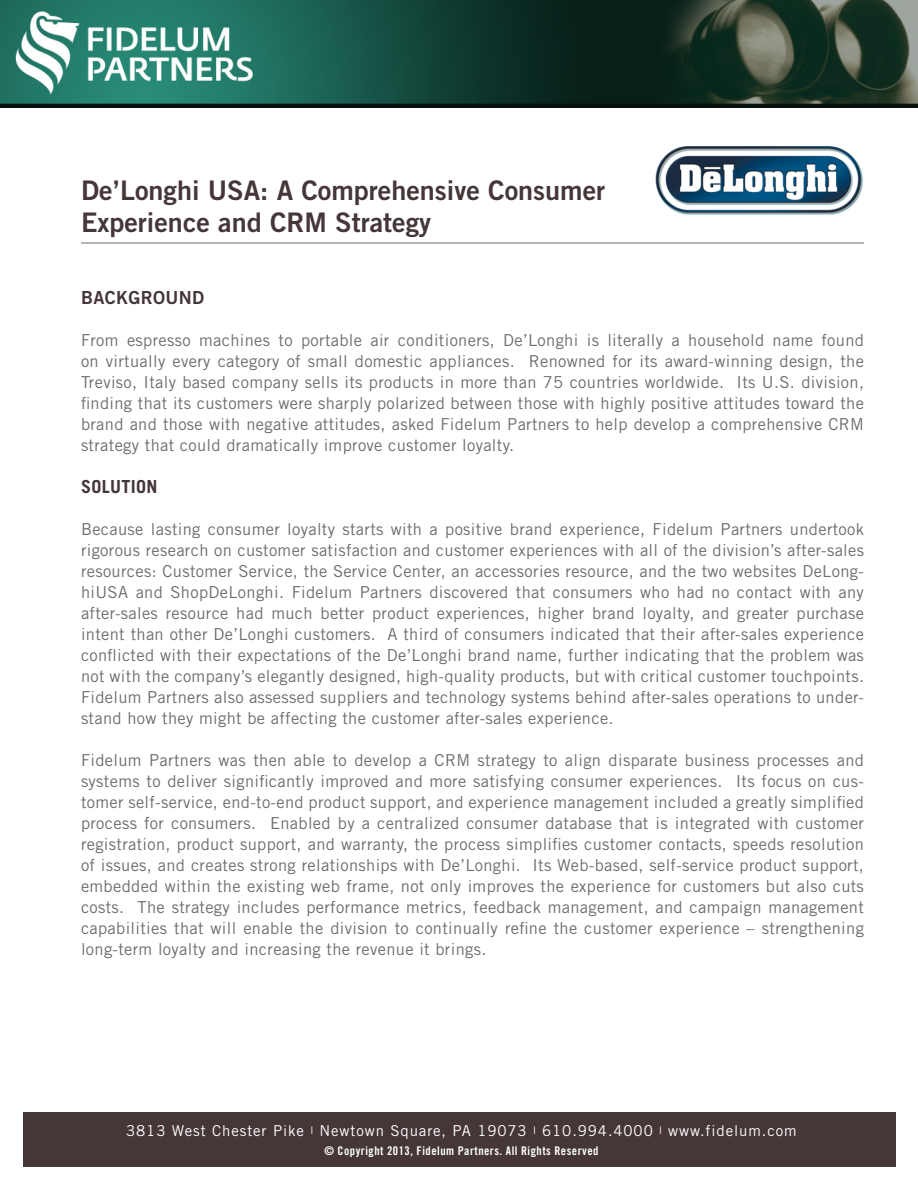
<style>
.page{position:relative;width:918px;height:1188px;background:#fff}
.page>*{position:absolute;margin:0;border:0;box-sizing:border-box;transform-origin:0 0}
.t1{font:27px/32.4px "Trade Gothic LT Std Bd 2";color:#453638}
.t2{font:18px "Trade Gothic LT Std Bd 2";letter-spacing:.02em;color:#453638}
.t3{font:700 18px "Trade Gothic LT Std";letter-spacing:.02em;color:#453638}
.t4{font:16.5px/21px "Trade Gothic LT Std";letter-spacing:.02em;color:#6c6d70;text-align:justify}
.t5{font:15px "Trade Gothic LT Std";letter-spacing:.06em;color:#fff}
.t6{font:12px "Trade Gothic LT Std Bd Cn 20";letter-spacing:.04em;color:#fff}
.s1{font-size:10.5px}
</style>
<div class="page">
<hr style="left:81px;top:243px;width:783px;height:1px;background:#6c6d70">
<div style="left:23px;top:1112px;width:873px;height:55px;background:#453638"></div>
<img style="left:655px;top:146px;width:208px;height:69px">
<img style="left:0;top:0;width:918px;height:108px">
<p class="t1" style="left:81px;top:174px;width:526px">De’Longhi USA: A Comprehensive Consumer<br>Experience and CRM Strategy</p>
<p class="t2" style="left:81px;top:286px;width:125px">BACKGROUND</p>
<p class="t4" style="left:81px;top:329px;width:785px">From espresso machines to portable air conditioners, De’Longhi is literally a household name found on virtually every category of small domestic appliances. Renowned for its award-winning design, the Treviso, Italy based company sells its products in more than 75 countries worldwide. Its U.S. division, finding that its customers were sharply polarized between those with highly positive attitudes toward the brand and those with negative attitudes, asked Fidelum Partners to help develop a comprehensive CRM strategy that could dramatically improve customer loyalty.</p>
<p class="t3" style="left:81px;top:476px;width:78px">SOLUTION</p>
<p class="t4" style="left:81px;top:518px;width:785px">Because lasting consumer loyalty starts with a positive brand experience, Fidelum Partners undertook rigorous research on customer satisfaction and customer experiences with all of the division’s after-sales resources: Customer Service, the Service Center, an accessories resource, and the two websites DeLong&shy;hiUSA and ShopDeLonghi. Fidelum Partners discovered that consumers who had no contact with any after-sales resource had much better product experiences, higher brand loyalty, and greater purchase intent than other De’Longhi customers. A third of consumers indicated that their after-sales experience conflicted with their expectations of the De’Longhi brand name, further indicating that the problem was not with the company’s elegantly designed, high-quality products, but with critical customer touchpoints.<br>Fidelum Partners also assessed suppliers and technology systems behind after-sales operations to under&shy;stand how they might be affecting the customer after-sales experience.</p>
<p class="t4" style="left:81px;top:749px;width:785px">Fidelum Partners was then able to develop a CRM strategy to align disparate business processes and systems to deliver significantly improved and more satisfying consumer experiences. Its focus on cus&shy;tomer self-service, end-to-end product support, and experience management included a greatly simplified process for consumers. Enabled by a centralized consumer database that is integrated with customer registration, product support, and warranty, the process simplifies customer contacts, speeds resolution of issues, and creates strong relationships with De’Longhi. Its Web-based, self-service product support, embedded within the existing web frame, not only improves the experience for customers but also cuts costs. The strategy includes performance metrics, feedback management, and campaign management capabilities that will enable the division to continually refine the customer experience – strengthening long-term loyalty and increasing the revenue it brings.</p>
<p class="t5" style="left:126px;top:1121px;width:672px">3813 West Chester Pike <span class="s1">l</span> Newtown Square, PA 19073 <span class="s1">l</span> 610.994.4000 <span class="s1">l</span> www.fidelum.com</p>
<p class="t6" style="left:324px;top:1143px;width:276px">© Copyright 2013, Fidelum Partners. All Rights Reserved</p>
</div>
